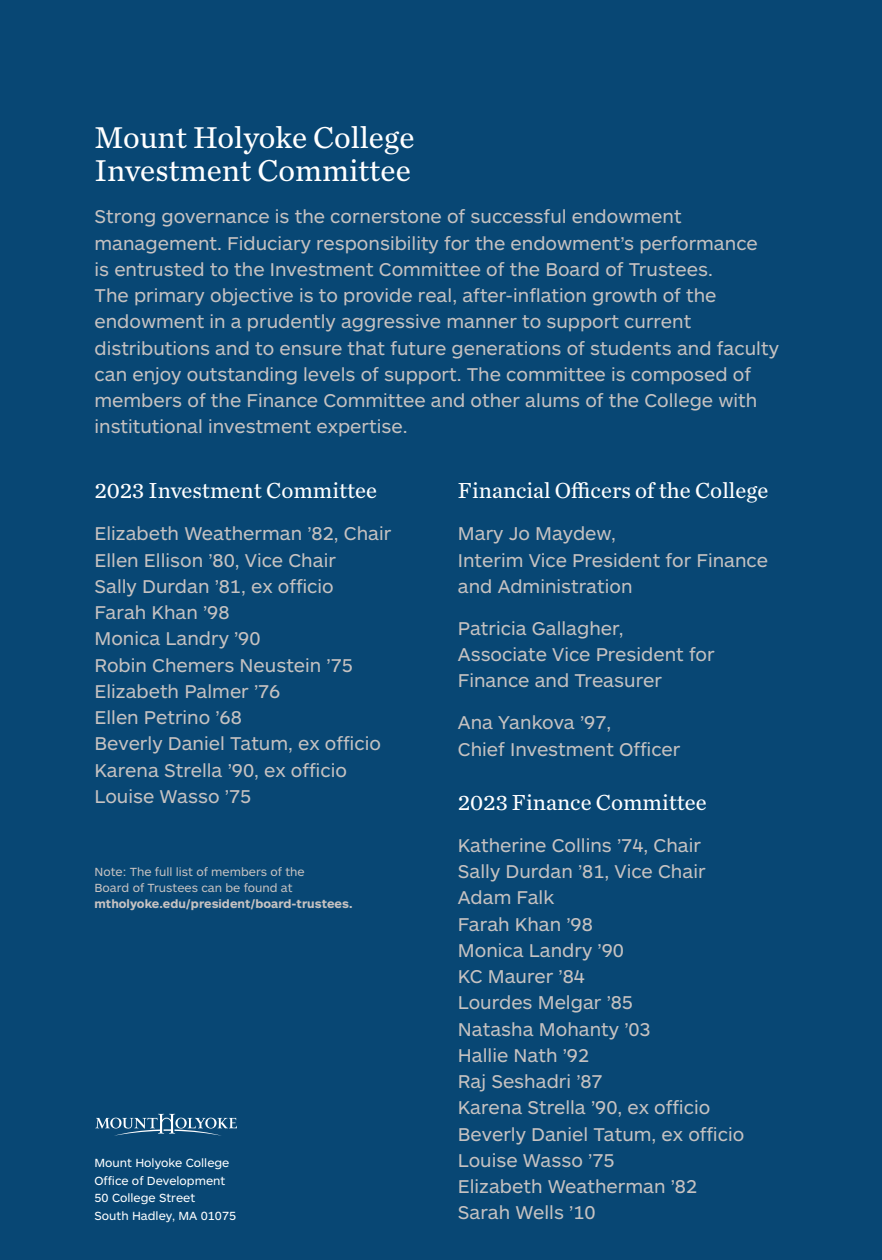
<style>
.page{position:relative;width:882px;height:1260px;background:#084774}
.page>*{position:absolute;margin:0;border:0;box-sizing:border-box;transform-origin:0 0}
.t1{font:31.5px/33.2px "Chronicle Text G2";color:#fff}
.t2{font:22.75px "Chronicle Text G2";color:#fff}
.t3{font:19.25px/26.2px "ARS Maquette Pro";color:#c6c2c1}
.t4{font:12.25px/15.8px "ARS Maquette Pro";color:#c6c2c1}
.t5{font:12.25px "ARS Maquette Pro";color:#fff}
.s1{font-weight:700}
</style>
<div class="page">
<svg style="left:95px;top:1114px;width:142px;height:22px"></svg>
<p class="t1" style="left:94px;top:119px;width:322px">Mount Holyoke College<br>Investment Committee</p>
<p class="t3" style="left:94px;top:203px;width:686px">Strong governance is the cornerstone of successful endowment management. Fiduciary responsibility for the endowment’s performance<br>is entrusted to the Investment Committee of the Board of Trustees.<br>The primary objective is to provide real, after-inflation growth of the endowment in a prudently aggressive manner to support current distributions and to ensure that future generations of students and faculty can enjoy outstanding levels of support. The committee is composed of members of the Finance Committee and other alums of the College with institutional investment expertise.</p>
<p class="t2" style="left:94px;top:474px;width:284px">2023 Investment Committee</p>
<p class="t3" style="left:94px;top:520px;width:298px">Elizabeth Weatherman ’82, Chair<br>Ellen Ellison ’80, Vice Chair<br>Sally Durdan ’81, ex officio<br>Farah Khan ’98<br>Monica Landry ’90<br>Robin Chemers Neustein ’75<br>Elizabeth Palmer ’76<br>Ellen Petrino ’68<br>Beverly Daniel Tatum, ex officio<br>Karena Strella ’90, ex officio<br>Louise Wasso ’75</p>
<p class="t4" style="left:94px;top:864px;width:259px">Note: The full list of members of the<br>Board of Trustees can be found at <span class="s1">mtholyoke.edu/president/board-trustees.</span></p>
<p class="t5" style="left:94px;top:1155px;width:136px">Mount Holyoke College</p>
<p class="t5" style="left:94px;top:1172px;width:132px">Office of Development</p>
<p class="t5" style="left:94px;top:1190px;width:102px">50 College Street</p>
<p class="t5" style="left:94px;top:1207px;width:143px">South Hadley, MA 01075</p>
<p class="t2" style="left:458px;top:474px;width:312px">Financial Officers of the College</p>
<p class="t3" style="left:458px;top:520px;width:312px">Mary Jo Maydew,<br>Interim Vice President for Finance and Administration</p>
<p class="t3" style="left:458px;top:614px;width:258px">Patricia Gallagher,<br>Associate Vice President for<br>Finance and Treasurer</p>
<p class="t3" style="left:458px;top:709px;width:224px">Ana Yankova ’97,<br>Chief Investment Officer</p>
<p class="t2" style="left:458px;top:785px;width:250px">2023 Finance Committee</p>
<p class="t3" style="left:458px;top:831px;width:288px">Katherine Collins ’74, Chair<br>Sally Durdan ’81, Vice Chair<br>Adam Falk<br>Farah Khan ’98<br>Monica Landry ’90<br>KC Maurer ’84<br>Lourdes Melgar ’85<br>Natasha Mohanty ’03<br>Hallie Nath ’92<br>Raj Seshadri ’87<br>Karena Strella ’90, ex officio<br>Beverly Daniel Tatum, ex officio<br>Louise Wasso ’75<br>Elizabeth Weatherman ’82<br>Sarah Wells ’10</p>
</div>
